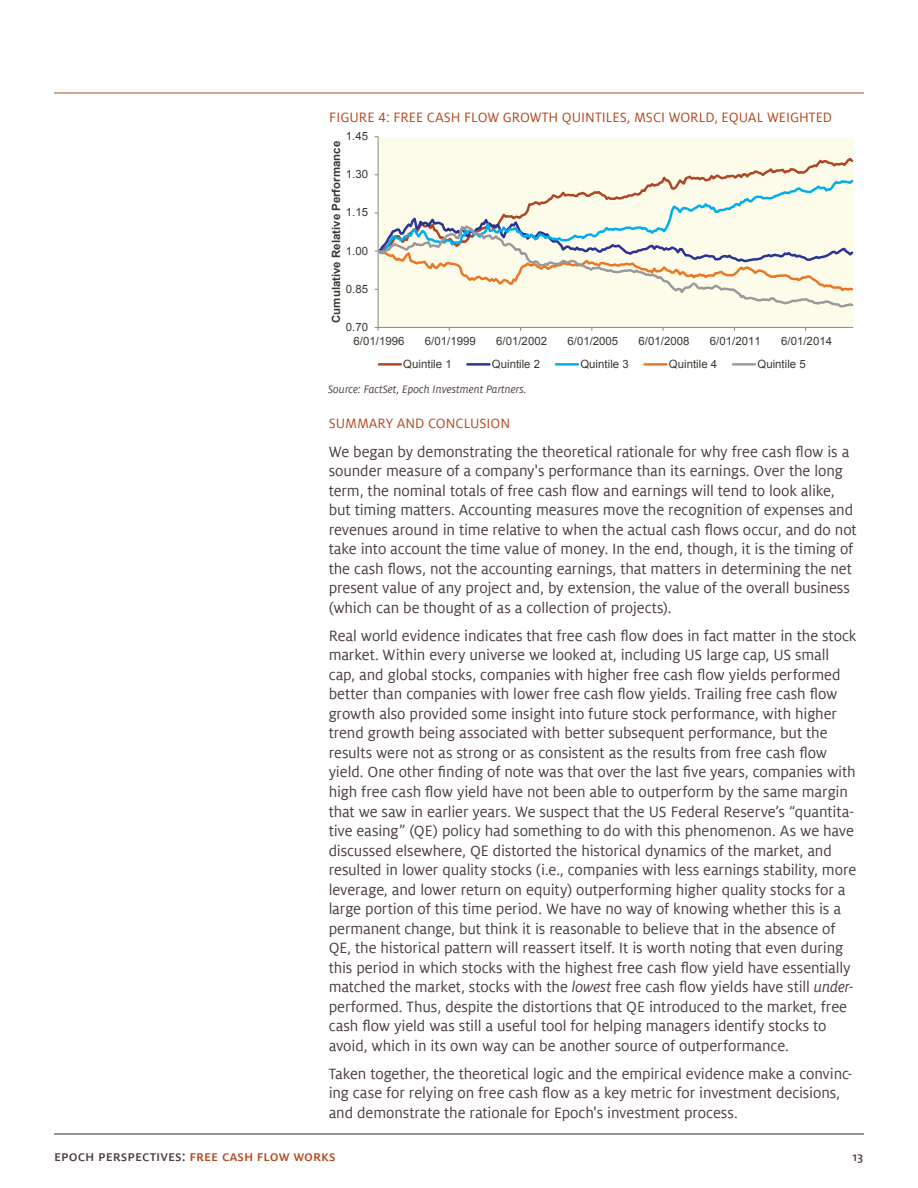
<style>
.page{position:relative;width:918px;height:1188px;background:#fff}
.page>*{position:absolute;margin:0;border:0;box-sizing:border-box;transform-origin:0 0}
.t1{font:16.5px/19.5px "Milo Offc Pro";letter-spacing:-.005em;color:#4f4042}
.t2{font:15px "Milo Offc Pro";color:#b14b23}
.t3{font:500 15px "Milo Sc Offc Pro";color:#4f4042}
.t4{font:500 13.5px "Milo Sc Offc Pro";color:#4f4042}
.t5{font:italic 12px "Milo Offc Pro";color:#4f4042}
.t6{font:11.4px "Arial";color:#3e3730}
.t7{font:700 11.4px "Arial";color:#3e3730}
.s1{font-style:italic}
.s2{color:#b14b23}
</style>
<div class="page">
<hr style="left:54px;top:1133px;width:810px;height:2px;background:#4f4042">
<hr style="left:54px;top:93px;width:810px;height:1px;background:#b14b23">
<div style="left:378px;top:137px;width:475px;height:190px;background:#fdfceb"></div>
<hr style="left:378px;top:137px;width:1px;height:190px;background:#878686">
<hr style="left:378px;top:327px;width:475px;height:1px;background:#878686">
<svg style="left:375px;top:156px;width:479px;height:153px"></svg>
<hr style="left:379px;top:363px;width:22px;height:3px;background:#ad4725">
<hr style="left:467px;top:363px;width:22px;height:3px;background:#2b3393">
<hr style="left:556px;top:363px;width:22px;height:3px;background:#00aeef">
<hr style="left:645px;top:363px;width:21px;height:3px;background:#e97724">
<hr style="left:733px;top:363px;width:22px;height:3px;background:#9a9a9b">
<p class="t2" style="left:329px;top:109px;width:80px">Figure 4: Free</p>
<p class="t2" style="left:427px;top:109px;width:95px">Cash Flow Growt</p>
<p class="t2" style="left:549px;top:109px;width:269px">h Qui nti les, MSCI World, Equal Weig hted</p>
<p class="t6" style="left:346px;top:129px;width:24px">1.45</p>
<p class="t7" style="left:328px;top:323px;width:183px;rotate:-90deg">Cumulative Relative Performance</p>
<p class="t6" style="left:346px;top:167px;width:24px">1.30</p>
<p class="t6" style="left:346px;top:205px;width:24px">1.15</p>
<p class="t6" style="left:346px;top:243px;width:24px">1.00</p>
<p class="t6" style="left:346px;top:281px;width:24px">0.85</p>
<p class="t6" style="left:346px;top:319px;width:24px">0.70</p>
<p class="t6" style="left:354px;top:333px;width:52px">6/01/1996</p>
<p class="t6" style="left:425px;top:333px;width:52px">6/01/1999</p>
<p class="t6" style="left:496px;top:333px;width:52px">6/01/2002</p>
<p class="t6" style="left:567px;top:333px;width:52px">6/01/2005</p>
<p class="t6" style="left:639px;top:333px;width:52px">6/01/2008</p>
<p class="t6" style="left:710px;top:333px;width:52px">6/01/2011</p>
<p class="t6" style="left:781px;top:333px;width:52px">6/01/2014</p>
<p class="t6" style="left:403px;top:356px;width:50px">Quintile 1</p>
<p class="t6" style="left:492px;top:356px;width:50px">Quintile 2</p>
<p class="t6" style="left:580px;top:356px;width:50px">Quintile 3</p>
<p class="t6" style="left:669px;top:356px;width:50px">Quintile 4</p>
<p class="t6" style="left:757px;top:356px;width:50px">Quintile 5</p>
<p class="t5" style="left:328px;top:383px;width:200px">Source: FactSet, Epoch Investment Partners.</p>
<p class="t2" style="left:329px;top:415px;width:50px">Summary</p>
<p class="t2" style="left:397px;top:415px;width:115px">and Conclusion</p>
<p class="t1" style="left:329px;top:442px;width:530px">We began by demonstrating the theoretical rationale for why free cash flow is a sounder measure of a company's performance than its earnings. Over the long term, the nominal totals of free cash flow and earnings will tend to look alike, but timing matters. Accounting measures move the recognition of expenses and revenues around in time relative to when the actual cash flows occur, and do not take into account the time value of money. In the end, though, it is the timing of the cash flows, not the accounting earnings, that matters in determining the net present value of any project and, by extension, the value of the overall business (which can be thought of as a collection of projects).</p>
<p class="t1" style="left:329px;top:626px;width:529px">Real world evidence indicates that free cash flow does in fact matter in the stock market. Within every universe we looked at, including U S large cap, U S small cap, and global stocks, companies with higher free cash flow yields performed better than companies with lower free cash flow yields. Trailing free cash flow growth also provided some insight into future stock performance, with higher trend growth being associated with better subsequent performance, but the results were not as strong or as consistent as the results from free cash flow yield. One other finding of note was that over the last five years, companies with high free cash flow yield have not been able to outperform by the same margin that we saw in earlier years. We suspect that the U S Federal Reserve’s “quantita&shy;tive easing” (QE) policy had something to do with this phenomenon. As we have discussed elsewhere, QE distorted the historical dynamics of the market, and resulted in lower quality stocks (i.e., companies with less earnings stability, more leverage, and lower return on equity) outperforming higher quality stocks for a large portion of this time period. We have no way of knowing whether this is a permanent change, but think it is reasonable to believe that in the absence of QE, the historical pattern will reassert itself. It is worth noting that even during this period in which stocks with the highest free cash flow yield have essentially matched the market, stocks with the <span class="s1">lowest</span> free cash flow yields have still <span class="s1">under&shy;</span>performed. Thus, despite the distortions that QE introduced to the market, free cash flow yield was still a useful tool for helping managers identify stocks to avoid, which in its own way can be another source of outperformance.</p>
<p class="t1" style="left:329px;top:1064px;width:526px">Taken together, the theoretical logic and the empirical evidence make a convinc&shy;ing case for relying on free cash flow as a key metric for investment decisions, and demonstrate the rationale for Epoch's investment process.</p>
<p class="t3" style="left:54px;top:1148px;width:283px">epoch perspectives: <span class="s2">free cash flow works</span></p>
<p class="t4" style="left:852px;top:1150px;width:12px">13</p>
</div>
